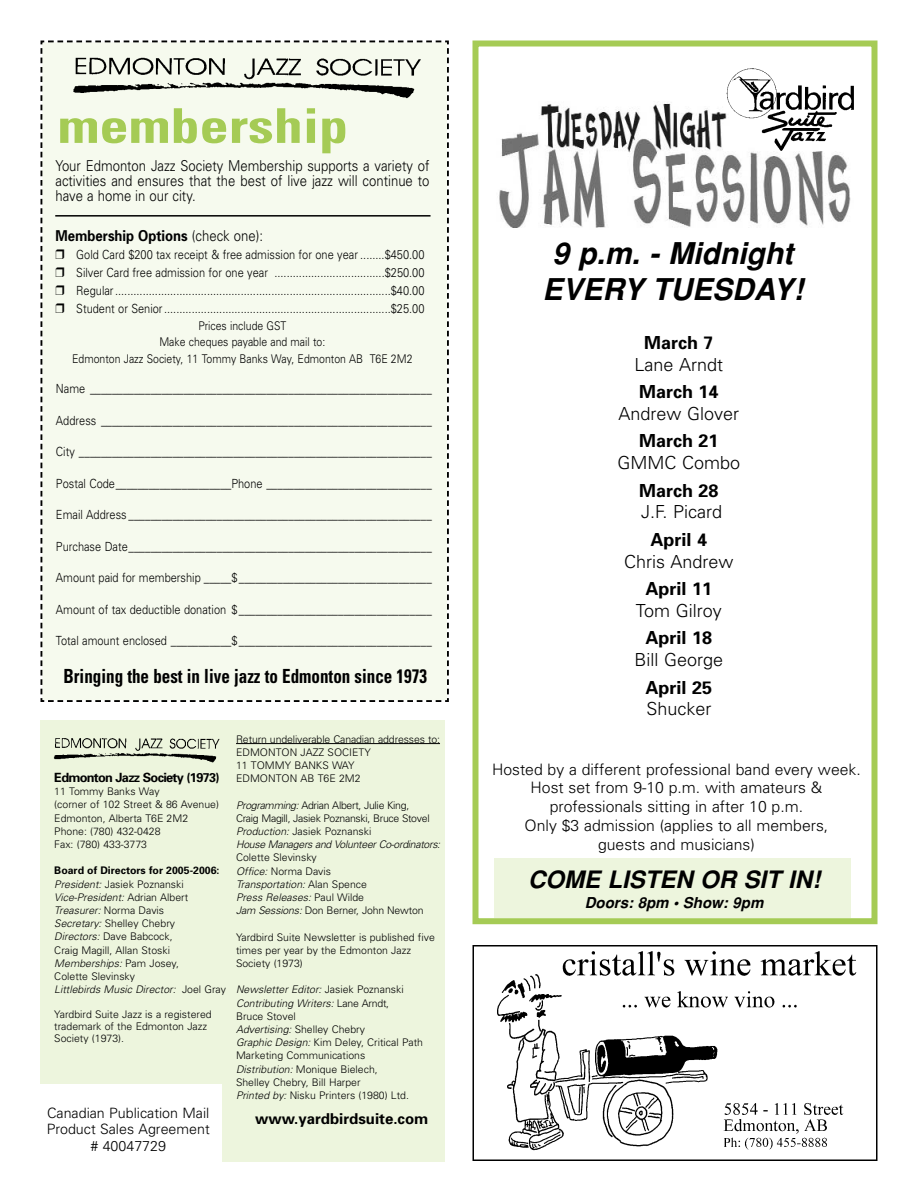
<style>
.page{position:relative;width:918px;height:1188px;background:#fff}
.page>*{position:absolute;margin:0;border:0;box-sizing:border-box;transform-origin:0 0}
.t1{font:700 condensed 48px "Univers";color:#a5cb55;scale:1.21 1}
.t2{font:italic 700 30px/36px "Helvetica";color:#000;text-align:center}
.t3{font:italic 700 24px "Helvetica";color:#000}
.t4{font:700 condensed 19.5px "Univers";color:#000;scale:.87 1}
.t5{font:300 18px "Univers";color:#000}
.t6{font:700 18px "Univers";color:#000}
.t7{font:300 15.75px/18.9px "Univers";color:#000;text-align:center}
.t8{font:300 15px/15px "Univers";color:#000;text-align:justify;scale:.87 1}
.t9{font:700 15px "Univers";color:#000;scale:.87 1}
.t10{font:700 15px "Univers";color:#000}
.t11{font:italic 700 15px "Helvetica";color:#000}
.t12{font:300 14.25px/16.5px "Univers";color:#000;text-align:center}
.t13{font:700 12.75px "Univers";letter-spacing:-.055em;color:#000}
.t14{font:300 12.6px/18px "Univers";color:#000;text-align:justify;scale:.87 1}
.t15{font:300 12px/16.5px "Univers";color:#000;text-align:center;scale:.87 1}
.t16{font:300 10.5px/13.2px "Univers";color:#000}
.t17{font:300 10.5px/13.2px "Univers";letter-spacing:-.03em;color:#000}
.s1{font-weight:300}
.s2{font-weight:700}
.s3{font-style:italic}
</style>
<div class="page">
<div style="left:495px;top:859px;width:356px;height:59px;background:#edf5dd"></div>
<div style="left:40px;top:40px;width:409px;height:662px;background:#f6faee"></div>
<img style="left:68px;top:56px;width:353px;height:45px">
<hr style="left:55px;top:215px;width:376px;height:2px;background:#000">
<div style="left:40px;top:720px;width:406px;height:442px;background:#edf5dd"></div>
<img style="left:53px;top:738px;width:167px;height:25px">
<div style="left:27px;top:1084px;width:195px;height:78px;background:#fff"></div>
<svg style="left:236px;top:743px;width:25px;height:1px"></svg>
<hr style="left:261px;top:743px;width:137px;height:1px;background:#000">
<hr style="left:398px;top:743px;width:42px;height:1px;background:#000">
<div style="left:472px;top:40px;width:406px;height:884px;border:6px solid #a5cb55"></div>
<img style="left:499px;top:103px;width:352px;height:125px">
<img style="left:727px;top:69px;width:127px;height:83px">
<img style="left:497px;top:951px;width:360px;height:200px">
<div style="left:472px;top:945px;width:406px;height:216px;border:2px solid #000"></div>
<h1 class="t1" style="left:58px;top:108px;width:242px">membership</h1>
<p class="t8" style="left:55px;top:160px;width:431px">Your Edmonton Jazz Society Membership supports a variety of activities and ensures that the best of live jazz will continue to have a home in our city.</p>
<p class="t9" style="left:56px;top:230px;width:240px">Membership Options <span class="s1">(check one):</span></p>
<p class="t14" style="left:56px;top:247px;width:426px">❒ Gold Card $200 tax receipt &amp; free admission for one year ........$450.00 ❒ Silver Card free admission for one year ....................................$250.00 ❒ Regular..........................................................................................$40.00 ❒ Student or Senior..........................................................................$25.00</p>
<p class="t15" style="left:72px;top:318px;width:393px">Prices include GST<br>Make cheques payable and mail to:<br>Edmonton Jazz Society, 11 Tommy Banks Way, Edmonton AB T6E 2M2</p>
<p class="t14" style="left:56px;top:381px;width:434px">Name ______________________________________________________________</p>
<p class="t14" style="left:56px;top:412px;width:434px">Address ____________________________________________________________</p>
<p class="t14" style="left:56px;top:444px;width:434px">City ________________________________________________________________</p>
<p class="t14" style="left:56px;top:475px;width:434px">Postal Code_____________________Phone ______________________________</p>
<p class="t14" style="left:56px;top:507px;width:434px">Email Address _______________________________________________________</p>
<p class="t14" style="left:56px;top:538px;width:434px">Purchase Date_______________________________________________________</p>
<p class="t14" style="left:56px;top:570px;width:434px">Amount paid for membership _____$___________________________________</p>
<p class="t14" style="left:56px;top:601px;width:434px">Amount of tax deductible donation $___________________________________</p>
<p class="t14" style="left:56px;top:633px;width:434px">Total amount enclosed ___________$___________________________________</p>
<h3 class="t4" style="left:64px;top:669px;width:419px">Bringing the best in live jazz to Edmonton since 1973</h3>
<p class="t13" style="left:54px;top:773px;width:167px">Edmonton Jazz Society (1973)</p>
<p class="t16" style="left:54px;top:786px;width:166px">11 Tommy Banks Way<br>(corner of 102 Street &amp; 86 Avenue)<br>Edmonton, Alberta T6E 2M2<br>Phone: (780) 432-0428<br>Fax: (780) 433-3773</p>
<p class="t16" style="left:54px;top:865px;width:173px"><span class="s2">Board of Directors for 2005-2006:<br></span><span class="s3">President:</span> Jasiek Poznanski<br><span class="s3">Vice-President:</span> A d r i a n A l b e rt<br><span class="s3">Treasurer:</span> Norma Davis<br><span class="s3">Secretary:</span> Shelley Chebry<br><span class="s3">Directors:</span> Dave Babcock,<br>Craig Magill, Allan Stoski<br><span class="s3">Memberships:</span> P a m J o s e y,<br>Colette Slevinsky<br><span class="s3">Littlebirds Music Director:</span> J o e l G r a y</p>
<p class="t16" style="left:54px;top:1010px;width:159px;line-height:12px">Yardbird Suite Jazz is a registered trademark of the Edmonton Jazz<br>Society (1973).</p>
<p class="t12" style="left:47px;top:1106px;width:165px">Canadian Publication Mail<br>Product Sales Agreement # 40047729</p>
<p class="t16" style="left:236px;top:733px;width:205px">Return undeliverable Canadian addresses to:<br>EDMONTON JAZZ SOCIETY<br>11 TOMMY BANKS WAY<br>EDMONTON AB T6E 2M2</p>
<p class="t17" style="left:236px;top:799px;width:208px"><span class="s3">Programming:</span>Adrian Albert, Julie King,<br>Craig Magill, Jasiek Poznanski, Bruce Stovel <span class="s3">Production:</span> Jasiek Poznanski<br><span class="s3">House Managers and VolunteerCo-ordinators:</span></p>
<p class="t16" style="left:236px;top:852px;width:189px">Colette Slevinsky<br><span class="s3">Office:</span> Norma Davis<br><span class="s3">Transportation:</span> A l a n S p e n c e<br><span class="s3">Press Releases:</span> P a u l W i l d e<br><span class="s3">Jam Sessions:</span>Don Berner, John Newton</p>
<p class="t16" style="left:236px;top:931px;width:200px">Yardbird Suite Newsletter is published five times per year by the Edmonton Jazz<br>Society (1973)</p>
<p class="t16" style="left:236px;top:984px;width:188px"><span class="s3">Newsletter Editor:</span> J a s i e k P o z n a n s k i<br><span class="s3">Contributing Writers:</span> L a n e A r n d t ,<br>Bruce Stovel<br><span class="s3">Advertising:</span> Shelley Chebry<br><span class="s3">Graphic Design:</span> Kim Deley, Critical Path<br>Marketing Communications<br><span class="s3">Distribution:</span> Monique Bielech,<br>Shelley Chebry, Bill Harper<br><span class="s3">Printed by:</span> Nisku Printers (1980) Ltd.</p>
<p class="t10" style="left:255px;top:1114px;width:175px">www.yardbirdsuite.com</p>
<h2 class="t2" style="left:542px;top:238px;width:268px">9 p.m. - Midnig ht<br>EVERY TUESDAY!</h2>
<h3 class="t6" style="left:644px;top:336px;width:71px">March 7</h3>
<h3 class="t5" style="left:635px;top:358px;width:90px">Lane Arndt</h3>
<h3 class="t6" style="left:639px;top:385px;width:81px">March 14</h3>
<h3 class="t5" style="left:619px;top:407px;width:122px">Andrew Glover</h3>
<h3 class="t6" style="left:639px;top:434px;width:81px">March 21</h3>
<h3 class="t5" style="left:618px;top:456px;width:124px">GMMC Combo</h3>
<h3 class="t6" style="left:639px;top:484px;width:81px">March 28</h3>
<h3 class="t5" style="left:641px;top:505px;width:82px">J.F. Picard</h3>
<h3 class="t6" style="left:651px;top:533px;width:58px">April 4</h3>
<h3 class="t5" style="left:624px;top:555px;width:111px">Chris Andrew</h3>
<h3 class="t6" style="left:646px;top:582px;width:68px">April 11</h3>
<h3 class="t5" style="left:636px;top:604px;width:87px">Tom Gilroy</h3>
<h3 class="t6" style="left:646px;top:631px;width:68px">April 18</h3>
<h3 class="t5" style="left:635px;top:653px;width:90px">Bill George</h3>
<h3 class="t6" style="left:646px;top:681px;width:68px">April 25</h3>
<h3 class="t5" style="left:646px;top:702px;width:67px">Shucker</h3>
<p class="t7" style="left:492px;top:761px;width:370px">Hosted by a different professional band every week.<br>Host set from 9-10 p.m. with amateurs &amp; professionals sitting in after 10 p.m.<br>Only $3 admission (applies to all members,<br>guests and musicians)</p>
<h3 class="t3" style="left:528px;top:871px;width:298px">COME LISTEN OR SIT IN!</h3>
<p class="t11" style="left:585px;top:897px;width:183px">Doors: 8pm • Show: 9pm</p>
</div>
